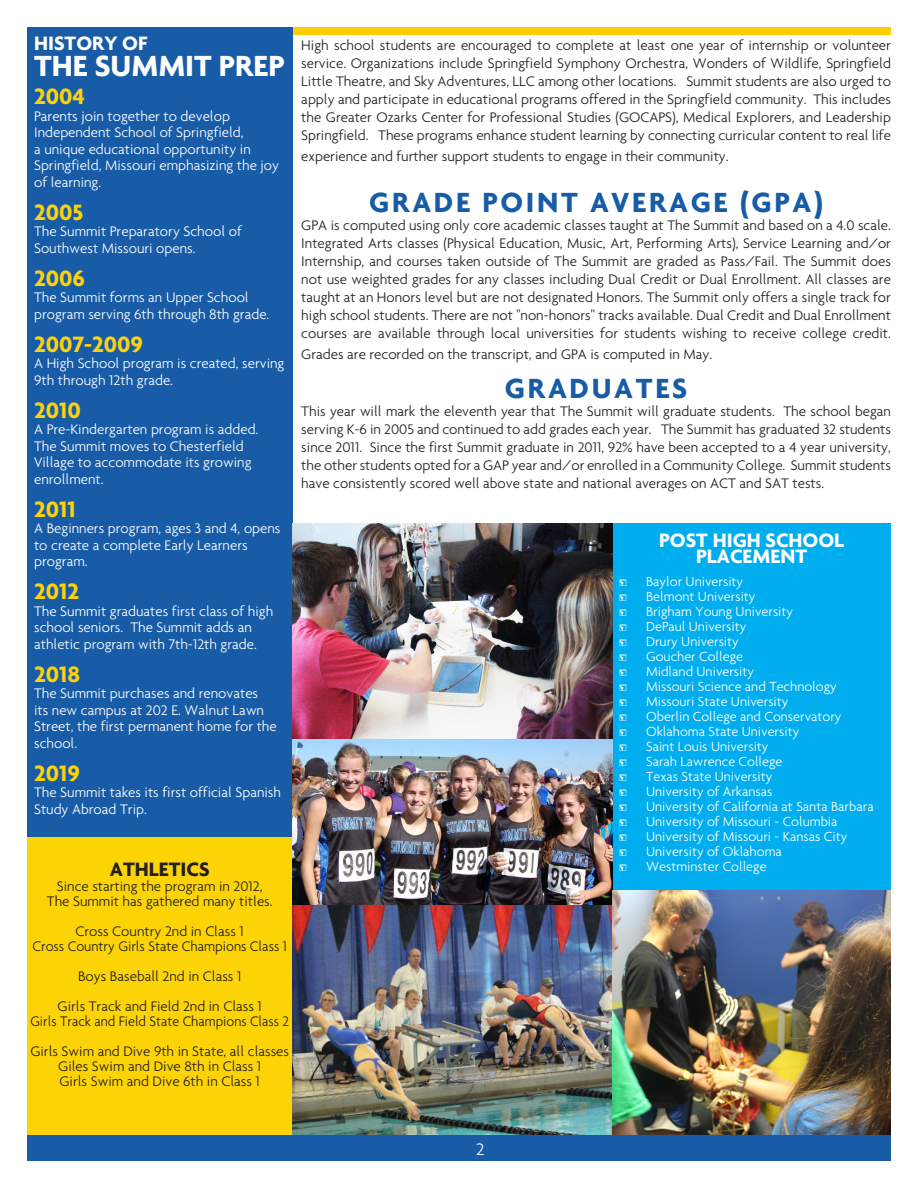
<style>
.page{position:relative;width:918px;height:1188px;background:#fff}
.page>*{position:absolute;margin:0;border:0;box-sizing:border-box;transform-origin:0 0}
.t1{font:700 31.5px "Agenda";color:#fff}
.t2{font:700 30px "Agenda";letter-spacing:.09em;color:#185ca7}
.t3{font:700 24px "Agenda";color:#fcd10d}
.t4{font:700 21px/16.5px "Agenda";color:#fff;text-align:center}
.t5{font:700 21px "Agenda";color:#231f20}
.t6{font:300 18px "Agenda";color:#fff}
.t7{font:300 15px/18px "Agenda";color:#231f20;text-align:justify}
.t8{font:300 15px/16.5px "Agenda";color:#fff}
.t9{font:300 15px "Agenda";color:#231f20;scale:.95 1}
.t10{font:300 15px "Agenda";color:#231f20;scale:.96 1}
.t11{font:300 14.25px "Agenda";color:#fff}
</style>
<div class="page">
<div style="left:215px;top:27px;width:676px;height:8px;background:#fecd08"></div>
<div style="left:612px;top:524px;width:279px;height:369px;background:#00aeef"></div>
<div style="left:27px;top:27px;width:265px;height:833px;background:#185ca7"></div>
<div style="left:27px;top:837px;width:265px;height:324px;background:#fcd406"></div>
<img style="left:292px;top:904px;width:320px;height:232px">
<img style="left:292px;top:739px;width:320px;height:165px">
<img style="left:292px;top:524px;width:320px;height:215px">
<img style="left:612px;top:890px;width:279px;height:246px">
<div style="left:27px;top:1136px;width:864px;height:25px;background:#185ca7"></div>
<p class="t4" style="left:34px;top:35px;width:115px">HISTORY OF</p>
<p class="t1" style="left:34px;top:46px;width:252px">THE SUMMIT PREP</p>
<p class="t3" style="left:34px;top:82px;width:52px">2004</p>
<p class="t8" style="left:34px;top:107px;width:247px">Parents join together to develop<br>Independent School of Springfield,<br>a unique educational opportunity in<br>Springfield, Missouri emphasizing the joy of learning.</p>
<p class="t3" style="left:34px;top:197px;width:51px">2005</p>
<p class="t8" style="left:34px;top:223px;width:209px">The Summit Preparatory School of<br>Southwest Missouri opens.</p>
<p class="t3" style="left:34px;top:263px;width:53px">2006</p>
<p class="t8" style="left:34px;top:289px;width:237px">The Summit forms an Upper School program serving 6th through 8th grade.</p>
<p class="t3" style="left:34px;top:329px;width:111px">2007-2009</p>
<p class="t8" style="left:34px;top:355px;width:252px">A High School program is created, serving<br>9th through 12th grade.</p>
<p class="t3" style="left:34px;top:395px;width:48px">2010</p>
<p class="t8" style="left:34px;top:421px;width:226px">A Pre-Kindergarten program is added.</p>
<p class="t8" style="left:34px;top:437px;width:219px">The Summit moves to Chesterfield<br>Village to accommodate its growing enrollment.</p>
<p class="t3" style="left:34px;top:494px;width:43px">2011</p>
<p class="t8" style="left:34px;top:520px;width:248px">A Beginners program, ages 3 and 4, opens to create a complete Early Learners program.</p>
<p class="t3" style="left:34px;top:577px;width:46px">2012</p>
<p class="t8" style="left:34px;top:602px;width:241px">The Summit graduates first class of high school seniors. The Summit adds an athletic program with 7th-12th grade.</p>
<p class="t3" style="left:34px;top:659px;width:48px">2018</p>
<p class="t8" style="left:34px;top:685px;width:244px">The Summit purchases and renovates<br>its new campus at 202 E. Walnut Lawn<br>Street, the first permanent home for the school.</p>
<p class="t3" style="left:34px;top:758px;width:47px">2019</p>
<p class="t8" style="left:34px;top:784px;width:249px">The Summit takes its first official Spanish<br>Study Abroad Trip.</p>
<p class="t5" style="left:110px;top:857px;width:101px">ATHLETICS</p>
<p class="t7" style="left:57px;top:877px;width:207px">Since starting the program in 2012,</p>
<p class="t7" style="left:47px;top:892px;width:227px">The Summit has gathered many titles.</p>
<p class="t7" style="left:76px;top:922px;width:170px">Cross Country 2nd in Class 1</p>
<p class="t10" style="left:32px;top:938px;width:267px">Cross Country Girls State Champions Class 1</p>
<p class="t7" style="left:78px;top:967px;width:165px">Boys Baseball 2nd in Class 1</p>
<p class="t7" style="left:58px;top:997px;width:206px">Girls Track and Field 2nd in Class 1</p>
<p class="t9" style="left:30px;top:1013px;width:274px">Girls Track and Field State Champions Class 2</p>
<p class="t7" style="left:30px;top:1042px;width:260px">Girls Swim and Dive 9th in State, all classes</p>
<p class="t7" style="left:58px;top:1057px;width:205px">Giles Swim and Dive 8th in Class 1</p>
<p class="t7" style="left:59px;top:1072px;width:202px">Girls Swim and Dive 6th in Class 1</p>
<p class="t7" style="left:301px;top:36px;width:591px">High school students are encouraged to complete at least one year of internship or volunteer service. Organizations include Springfield Symphony Orchestra, Wonders of Wildlife, Springfield Little Theatre, and Sky Adventures, LLC among other locations. Summit students are also urged to apply and participate in educational programs offered in the Springfield community. This includes the Greater Ozarks Center for Professional Studies (GOCAPS), Medical Explorers, and Leadership Springfield. These programs enhance student learning by connecting curricular content to real life</p>
<p class="t7" style="left:301px;top:147px;width:429px">experience and further support students to engage in their community.</p>
<p class="t2" style="left:369px;top:184px;width:455px">GRADE POINT AVERAGE (GPA)</p>
<p class="t7" style="left:301px;top:216px;width:591px">GPA is computed using only core academic classes taught at The Summit and based on a 4.0 scale.<br>Integrated Arts classes (Physical Education, Music, Art, Performing Arts), Service Learning and/or Internship, and courses taken outside of The Summit are graded as Pass/Fail. The Summit does not use weighted grades for any classes including Dual Credit or Dual Enrollment. All classes are taught at an Honors level but are not designated Honors. The Summit only offers a single track for high school students. There are not "non-honors" tracks available. Dual Credit and Dual Enrollment courses are available through local universities for students wishing to receive college credit.</p>
<p class="t7" style="left:301px;top:345px;width:412px">Grades are recorded on the transcript, and GPA is computed in May.</p>
<p class="t2" style="left:505px;top:370px;width:184px">GRADUATES</p>
<p class="t7" style="left:301px;top:402px;width:591px">This year will mark the eleventh year that The Summit will graduate students. The school began serving K-6 in 2005 and continued to add grades each year. The Summit has graduated 32 students since 2011. Since the first Summit graduate in 2011, 92% have been accepted to a 4 year university, the other students opted for a GAP year and/or enrolled in a Community College. Summit students have consistently scored well above state and national averages on ACT and SAT tests.</p>
<p class="t4" style="left:659px;top:531px;width:187px">POST HIGH SCHOOL<br>PLACEMENT</p>
<p class="t11" style="left:619px;top:573px;width:126px">• Baylor University</p>
<p class="t11" style="left:619px;top:588px;width:138px">• Belmont University</p>
<p class="t11" style="left:619px;top:603px;width:176px">• Brigham Young University</p>
<p class="t11" style="left:619px;top:618px;width:129px">• DePaul University</p>
<p class="t11" style="left:619px;top:633px;width:121px">• Drury University</p>
<p class="t11" style="left:619px;top:648px;width:125px">• Goucher College</p>
<p class="t11" style="left:619px;top:663px;width:137px">• Midland University</p>
<p class="t11" style="left:619px;top:678px;width:219px">• Missouri Science and Technology</p>
<p class="t11" style="left:619px;top:693px;width:171px">• Missouri State University</p>
<p class="t11" style="left:619px;top:708px;width:224px">• Oberlin College and Conservatory</p>
<p class="t11" style="left:619px;top:723px;width:182px">• Oklahoma State University</p>
<p class="t11" style="left:619px;top:738px;width:151px">• Saint Louis University</p>
<p class="t11" style="left:619px;top:753px;width:165px">• Sarah Lawrence College</p>
<p class="t11" style="left:619px;top:768px;width:155px">• Texas State University</p>
<p class="t11" style="left:619px;top:783px;width:155px">• University of Arkansas</p>
<p class="t11" style="left:619px;top:798px;width:256px">• University of California at Santa Barbara</p>
<p class="t11" style="left:619px;top:813px;width:220px">• University of Missouri - Columbia</p>
<p class="t11" style="left:619px;top:828px;width:230px">• University of Missouri - Kansas City</p>
<p class="t11" style="left:619px;top:843px;width:164px">• University of Oklahoma</p>
<p class="t11" style="left:619px;top:858px;width:149px">• Westminster College</p>
<p class="t6" style="left:476px;top:1138px;width:10px">2</p>
</div>
